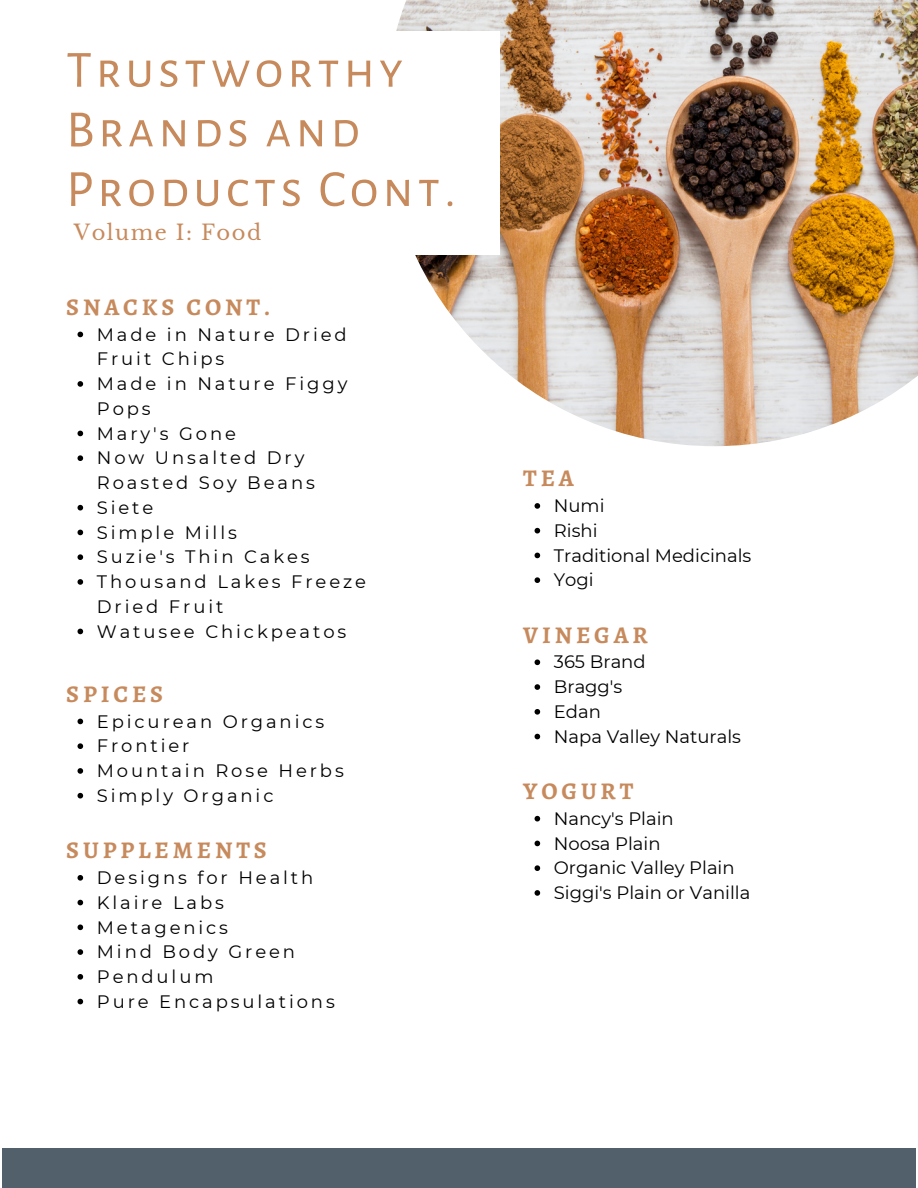
<style>
.page{position:relative;width:918px;height:1188px;background:#fff}
.page>*{position:absolute;margin:0;border:0;box-sizing:border-box;transform-origin:0 0}
.t1{font:52.35px/59.7px "Alegreya Sans SC";letter-spacing:.07em;color:#c78a5d}
.t2{font:700 24px "Alegreya";letter-spacing:.16em;color:#c78a5d}
.t3{font:21px "Libre Baskerville";letter-spacing:.07em;color:#c78a5d}
.t4{font:18px/24.8px "Montserrat";letter-spacing:.16em;color:#000}
.t5{font:18px/24.8px "Montserrat";color:#000}
</style>
<div class="page">
<div style="left:2px;top:1148px;width:914px;height:40px;background:#51606b"></div>
<img style="left:396px;top:0;width:522px;height:446px">
<div style="left:0;top:31px;width:499px;height:224px;background:#fff"></div>
<svg style="left:78px;top:332px;width:5px;height:5px"></svg>
<svg style="left:78px;top:381px;width:5px;height:6px"></svg>
<svg style="left:78px;top:431px;width:5px;height:5px"></svg>
<svg style="left:78px;top:455px;width:5px;height:6px"></svg>
<svg style="left:78px;top:505px;width:5px;height:6px"></svg>
<svg style="left:78px;top:530px;width:5px;height:5px"></svg>
<svg style="left:78px;top:554px;width:5px;height:6px"></svg>
<svg style="left:78px;top:579px;width:5px;height:6px"></svg>
<svg style="left:78px;top:629px;width:5px;height:5px"></svg>
<svg style="left:78px;top:719px;width:5px;height:5px"></svg>
<svg style="left:78px;top:743px;width:5px;height:6px"></svg>
<svg style="left:78px;top:768px;width:5px;height:6px"></svg>
<svg style="left:78px;top:793px;width:5px;height:6px"></svg>
<svg style="left:78px;top:875px;width:5px;height:6px"></svg>
<svg style="left:78px;top:900px;width:5px;height:5px"></svg>
<svg style="left:78px;top:925px;width:5px;height:5px"></svg>
<svg style="left:78px;top:949px;width:5px;height:6px"></svg>
<svg style="left:78px;top:974px;width:5px;height:6px"></svg>
<svg style="left:78px;top:999px;width:5px;height:5px"></svg>
<svg style="left:535px;top:503px;width:5px;height:6px"></svg>
<svg style="left:535px;top:528px;width:5px;height:5px"></svg>
<svg style="left:535px;top:553px;width:5px;height:5px"></svg>
<svg style="left:535px;top:577px;width:5px;height:6px"></svg>
<svg style="left:535px;top:659px;width:5px;height:6px"></svg>
<svg style="left:535px;top:684px;width:5px;height:6px"></svg>
<svg style="left:535px;top:709px;width:5px;height:6px"></svg>
<svg style="left:535px;top:734px;width:5px;height:5px"></svg>
<svg style="left:535px;top:816px;width:5px;height:5px"></svg>
<svg style="left:535px;top:841px;width:5px;height:5px"></svg>
<svg style="left:535px;top:865px;width:5px;height:6px"></svg>
<svg style="left:535px;top:890px;width:5px;height:6px"></svg>
<h1 class="t1" style="left:66px;top:41px;width:391px">Trustworthy<br>Brands and<br>Products Cont.</h1>
<p class="t3" style="left:74px;top:219px;width:189px">Volume I: Food</p>
<h2 class="t2" style="left:66px;top:290px;width:206px">SNACKS CONT.</h2>
<p class="t4" style="left:97px;top:322px;width:271px">Made in Nature Dried<br>Fruit Chips<br>Made in Nature Figgy<br>Pops<br>Mary's Gone<br>Now Unsalted Dry<br>Roasted Soy Beans<br>Siete<br>Simple Mills<br>Suzie's Thin Cakes<br>Thousand Lakes Freeze<br>Dried Fruit<br>Watusee Chickpeatos</p>
<h2 class="t2" style="left:66px;top:677px;width:98px">SPICES</h2>
<p class="t4" style="left:97px;top:709px;width:249px">Epicurean Organics<br>Frontier<br>Mountain Rose Herbs<br>Simply Organic</p>
<h2 class="t2" style="left:66px;top:834px;width:202px">SUPPLEMENTS</h2>
<p class="t4" style="left:97px;top:865px;width:239px">Designs for Health<br>Klaire Labs<br>Metagenics<br>Mind Body Green<br>Pendulum<br>Pure Encapsulations</p>
<h2 class="t2" style="left:523px;top:462px;width:52px">TEA</h2>
<p class="t5" style="left:554px;top:493px;width:199px">Numi<br>Rishi<br>Traditional Medicinals<br>Yogi</p>
<h2 class="t2" style="left:523px;top:618px;width:126px">VINEGAR</h2>
<p class="t5" style="left:554px;top:650px;width:189px">365 Brand<br>Bragg's<br>Edan<br>Napa Valley Naturals</p>
<h2 class="t2" style="left:523px;top:775px;width:112px">YOGURT</h2>
<p class="t5" style="left:554px;top:806px;width:198px">Nancy's Plain<br>Noosa Plain<br>Organic Valley Plain<br>Siggi's Plain or Vanilla</p>
</div>
